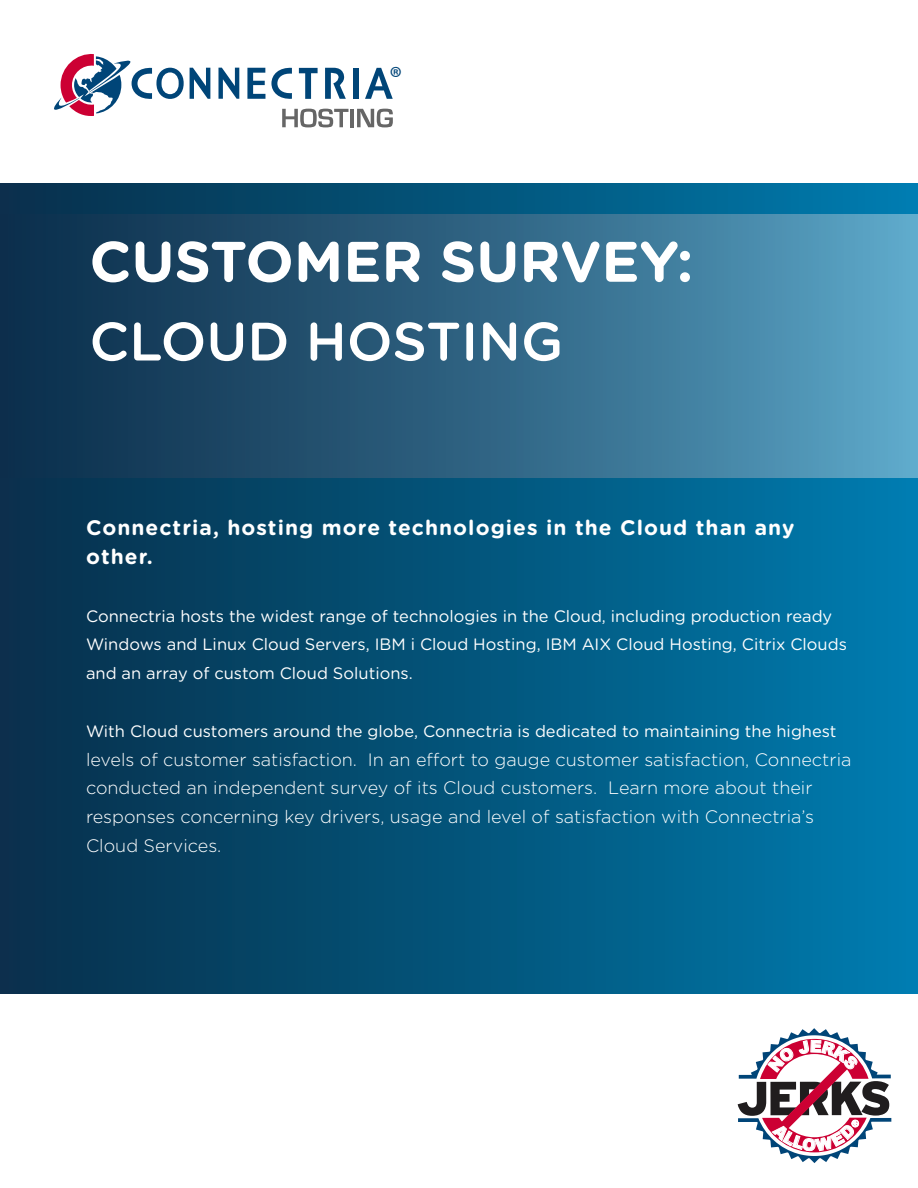
<style>
.page{position:relative;width:918px;height:1188px;background:#fff}
.page>*{position:absolute;margin:0;border:0;box-sizing:border-box;transform-origin:0 0}
.t1{font:700 57px "Gotham Rounded";color:#fff}
.t2{font:500 54px "Gotham Rounded";color:#fff}
.t3{font:30.9px "Myriad Pro";color:#004578}
.Sub_Title{font:700 21px/28.8px "Gotham Rounded";letter-spacing:.05em;color:#fff}
.Sub_Title-2{font:300 18px/28.8px "Gotham Rounded";color:#fff;text-align:justify}
.Sub_Title-3{font:16.5px/28.8px "Gotham Rounded";color:#fff}
</style>
<div class="page">
<svg style="left:365px;top:68px;width:28px;height:31px"></svg>
<svg style="left:299px;top:68px;width:19px;height:31px"></svg>
<div style="left:353px;top:68px;width:5px;height:31px;background:#004578"></div>
<svg style="left:325px;top:67px;width:21px;height:32px"></svg>
<svg style="left:271px;top:67px;width:21px;height:32px"></svg>
<svg style="left:190px;top:68px;width:20px;height:31px"></svg>
<svg style="left:218px;top:68px;width:21px;height:31px"></svg>
<svg style="left:247px;top:68px;width:18px;height:31px"></svg>
<svg style="left:54px;top:54px;width:130px;height:62px"></svg>
<svg style="left:282px;top:109px;width:67px;height:18px"></svg>
<hr style="left:350px;top:109px;width:4px;height:18px;background:#666">
<svg style="left:357px;top:109px;width:36px;height:18px"></svg>
<div style="left:0;top:184px;width:918px;height:810px;background:linear-gradient(to right,#082e49,#007cae)"></div>
<div style="left:0;top:214px;width:918px;height:263px;background:linear-gradient(to right,#072745,#59a2c4)"></div>
<svg style="left:738px;top:1028px;width:153px;height:135px"></svg>
<h3 class="t3" style="left:390px;top:59px;width:14px">®</h3>
<p class="t1" style="left:89px;top:220px;width:606px">CUSTOMER SURVEY:</p>
<p class="t2" style="left:89px;top:303px;width:475px">CLOUD HOSTING</p>
<p class="Sub_Title" style="left:86px;top:513px;width:710px">Connectria, hosting more technologies in the Cloud than any other.</p>
<p class="Sub_Title-3" style="left:86px;top:601px;width:748px">Connectria hosts the widest range of technologies in the Cloud, including production ready</p>
<p class="Sub_Title-3" style="left:86px;top:629px;width:762px">Windows and Linux Cloud Servers, IBM i Cloud Hosting, IBM AIX Cloud Hosting, Citrix Clouds and an array of custom Cloud Solutions.</p>
<p class="Sub_Title-3" style="left:86px;top:716px;width:752px">With Cloud customers around the globe, Connectria is dedicated to maintaining the highest</p>
<p class="Sub_Title-2" style="left:86px;top:744px;width:767px">levels of customer satisfaction. In an effort to gauge customer satisfaction, Connectria</p>
<p class="Sub_Title-2" style="left:86px;top:773px;width:730px">conducted an independent survey of its Cloud customers. Learn more about their responses concerning key drivers, usage and level of satisfaction with Connectria’s Cloud Services.</p>
</div>
